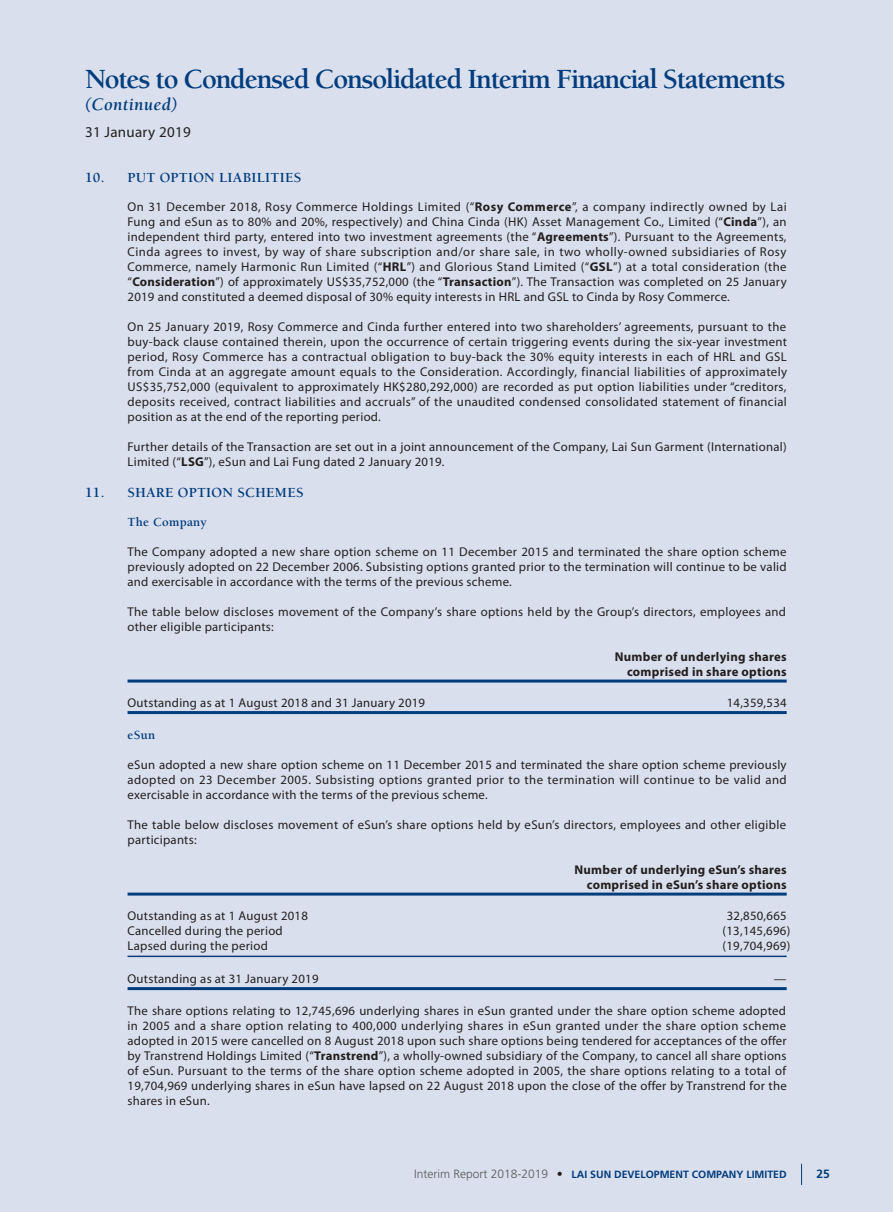
<style>
.page{position:relative;width:893px;height:1212px;background:#dadfed}
.page>*{position:absolute;margin:0;border:0;box-sizing:border-box;transform-origin:0 0}
.t1{font:700 28.5px "Berkeley Std";letter-spacing:-.045em;color:#013d7d}
.t2{font:italic 700 18px "Berkeley Std";letter-spacing:.02em;color:#013d7d}
.t3{font:15px "Myriad Pro";letter-spacing:.02em;color:#231f20}
.Notes_subhead_1{font:700 14.25px "Berkeley Std";letter-spacing:.02em;color:#013d7d}
.Notes{font:12.75px/15px "Myriad Pro";letter-spacing:.02em;color:#231f20;text-align:justify}
.Note_Table_1_colume{font:12.75px "Myriad Pro";letter-spacing:.02em;color:#231f20}
.Note_Table_1_colume-2{font:700 12.75px "Myriad Pro";letter-spacing:.02em;color:#231f20}
.Notes_subhead_2{font:700 12.75px "Berkeley Std";letter-spacing:.02em;color:#013d7d}
.t4{font:700 12px "Frutiger LT Std";color:#013d7d}
.t5{font:700 10.5px "Frutiger LT Std";color:#013d7d}
.s1{font-weight:700}
.s2{font-weight:300;font-size:12px;color:#57585a}
.s3{font-size:12px;color:#231f20}
</style>
<div class="page">
<svg style="left:801px;top:1164px;width:1px;height:21px"></svg>
<hr style="left:128px;top:679px;width:659px;height:3px;background:#013d7d">
<hr style="left:128px;top:711px;width:659px;height:3px;background:#013d7d">
<hr style="left:128px;top:892px;width:659px;height:3px;background:#013d7d">
<hr style="left:128px;top:955px;width:659px;height:2px;background:#013d7d">
<hr style="left:128px;top:987px;width:659px;height:3px;background:#013d7d">
<h1 class="t1" style="left:85px;top:64px;width:702px">Notes to Condensed Consolidated Interim Financial Statements</h1>
<h2 class="t2" style="left:85px;top:95px;width:94px">(Continued)</h2>
<p class="t3" style="left:85px;top:123px;width:107px">31 January 2019</p>
<p class="Notes_subhead_1" style="left:85px;top:170px;width:218px">10. PUT OPTION LIABILITIES</p>
<p class="Notes" style="left:128px;top:199px;width:661px">On 31 December 2018, Rosy Commerce Holdings Limited (“<span class="s1">Rosy Commerce</span>”, a company indirectly owned by Lai Fung and eSun as to 80% and 20%, respectively) and China Cinda (HK) Asset Management Co., Limited (“<span class="s1">Cinda</span>”), an independent third party, entered into two investment agreements (the “<span class="s1">Agreements</span>”). Pursuant to the Agreements, Cinda agrees to invest, by way of share subscription and/or share sale, in two wholly-owned subsidiaries of Rosy Commerce, namely Harmonic Run Limited (“<span class="s1">HRL</span>”) and Glorious Stand Limited (“<span class="s1">GSL</span>”) at a total consideration (the “<span class="s1">Consideration</span>”) of approximately US$35,752,000 (the “<span class="s1">Transaction</span>”). The Transaction was completed on 25 January 2019 and constituted a deemed disposal of 30% equity interests in HRL and GSL to Cinda by Rosy Commerce.</p>
<p class="Notes" style="left:128px;top:319px;width:661px">On 25 January 2019, Rosy Commerce and Cinda further entered into two shareholders’ agreements, pursuant to the buy-back clause contained therein, upon the occurrence of certain triggering events during the six-year investment period, Rosy Commerce has a contractual obligation to buy-back the 30% equity interests in each of HRL and GSL from Cinda at an aggregate amount equals to the Consideration. Accordingly, financial liabilities of approximately US$35,752,000 (equivalent to approximately HK$280,292,000) are recorded as put option liabilities under “creditors, deposits received, contract liabilities and accruals” of the unaudited condensed consolidated statement of financial position as at the end of the reporting period.</p>
<p class="Notes" style="left:128px;top:439px;width:661px">Further details of the Transaction are set out in a joint announcement of the Company, Lai Sun Garment (International)<br>Limited (“<span class="s1">LSG</span>”), eSun and Lai Fung dated 2 January 2019.</p>
<p class="Notes_subhead_1" style="left:85px;top:485px;width:220px">11. SHARE OPTION SCHEMES</p>
<p class="Notes_subhead_2" style="left:128px;top:515px;width:81px">The Company</p>
<p class="Notes" style="left:128px;top:544px;width:661px">The Company adopted a new share option scheme on 11 December 2015 and terminated the share option scheme previously adopted on 22 December 2006. Subsisting options granted prior to the termination will continue to be valid and exercisable in accordance with the terms of the previous scheme.</p>
<p class="Notes" style="left:128px;top:604px;width:660px">The table below discloses movement of the Company’s share options held by the Group’s directors, employees and other eligible participants:</p>
<p class="Note_Table_1_colume-2" style="left:615px;top:648px;width:173px">Number of underlying shares</p>
<p class="Note_Table_1_colume-2" style="left:627px;top:663px;width:161px">comprised in share options</p>
<p class="Note_Table_1_colume" style="left:128px;top:695px;width:299px">Outstanding as at 1 August 2018 and 31 January 2019</p>
<p class="Note_Table_1_colume" style="left:727px;top:695px;width:61px">14,359,534</p>
<p class="Notes_subhead_2" style="left:128px;top:728px;width:29px">eSun</p>
<p class="Notes" style="left:128px;top:757px;width:661px">eSun adopted a new share option scheme on 11 December 2015 and terminated the share option scheme previously adopted on 23 December 2005. Subsisting options granted prior to the termination will continue to be valid and exercisable in accordance with the terms of the previous scheme.</p>
<p class="Notes" style="left:128px;top:817px;width:660px">The table below discloses movement of eSun’s share options held by eSun’s directors, employees and other eligible participants:</p>
<p class="Note_Table_1_colume-2" style="left:575px;top:861px;width:214px">Number of underlying eSun’s shares</p>
<p class="Note_Table_1_colume-2" style="left:587px;top:876px;width:201px">comprised in eSun’s share options</p>
<p class="Note_Table_1_colume" style="left:128px;top:908px;width:182px">Outstanding as at 1 August 2018</p>
<p class="Note_Table_1_colume" style="left:727px;top:908px;width:61px">32,850,665</p>
<p class="Note_Table_1_colume" style="left:128px;top:923px;width:157px">Cancelled during the period</p>
<p class="Note_Table_1_colume" style="left:723px;top:923px;width:69px">(13,145,696)</p>
<p class="Note_Table_1_colume" style="left:128px;top:938px;width:142px">Lapsed during the period</p>
<p class="Note_Table_1_colume" style="left:723px;top:938px;width:69px">(19,704,969)</p>
<p class="Note_Table_1_colume" style="left:128px;top:971px;width:192px">Outstanding as at 31 January 2019</p>
<p class="Note_Table_1_colume" style="left:774px;top:971px;width:14px">—</p>
<p class="Notes" style="left:128px;top:1003px;width:661px">The share options relating to 12,745,696 underlying shares in eSun granted under the share option scheme adopted in 2005 and a share option relating to 400,000 underlying shares in eSun granted under the share option scheme adopted in 2015 were cancelled on 8 August 2018 upon such share options being tendered for acceptances of the offer by Transtrend Holdings Limited (“<span class="s1">Transtrend</span>”), a wholly-owned subsidiary of the Company, to cancel all share options of eSun. Pursuant to the terms of the share option scheme adopted in 2005, the share options relating to a total of 19,704,969 underlying shares in eSun have lapsed on 22 August 2018 upon the close of the offer by Transtrend for the shares in eSun.</p>
<p class="t5" style="left:414px;top:1168px;width:374px"><span class="s2">Interim Report 2018-2019</span> <span class="s3">•</span> LAI SUN DEVELOPMENT COMPANY LIMITED</p>
<p class="t4" style="left:816px;top:1167px;width:15px">25</p>
</div>
